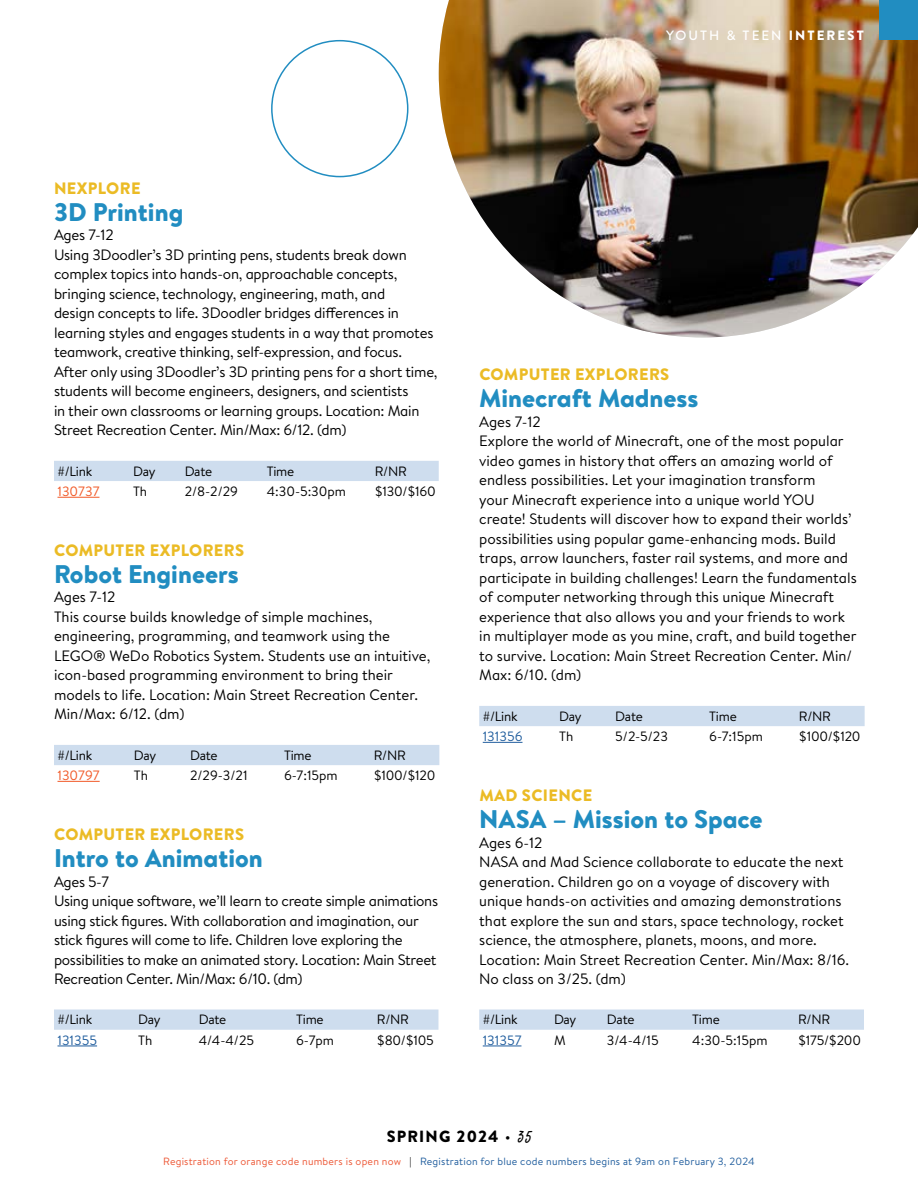
<style>
.page{position:relative;width:918px;height:1188px;background:#fff}
.page>*{position:absolute;margin:0;border:0;box-sizing:border-box;transform-origin:0 0}
.t1{font:900 25.5px "Brandon Text";color:#218dc1}
.t2{font:900 16.5px "Brandon Text";letter-spacing:.02em;color:#ebbb25}
.t3{font:900 16.2px "Brandon Text";letter-spacing:.07em;color:#000}
.t4{font:15px/19.5px "Brandon Text";color:#000}
.t5{font:15px/19.5px "Brandon Text";letter-spacing:-.02em;color:#000}
.t6{font:13.5px "Brandon Text";letter-spacing:-.02em;color:#000}
.t7{font:500 13.5px "Brandon Text";letter-spacing:.15em;color:#fff}
.t8{font:13.5px "Brandon Text";color:#215e9e}
.t9{font:13.5px "Brandon Text";color:#f15927}
.t10{font:10.5px "Brandon Text";letter-spacing:.02em;color:#215e9e}
.s1{font-weight:900}
.s2{font-weight:400}
.s3{font-family:"Supa Mega Fantastic";font-weight:400;font-size:21.6px}
.s4{color:#ed5735}
.s5{color:#000}
</style>
<div class="page">
<img style="left:439px;top:0;width:479px;height:338px">
<div style="left:880px;top:0;width:38px;height:40px;background:#218dc1"></div>
<div style="left:54px;top:461px;width:385px;height:20px;background:#ceddee"></div>
<hr style="left:58px;top:497px;width:41px;height:1px;background:#f15927">
<div style="left:54px;top:745px;width:385px;height:20px;background:#ceddee"></div>
<hr style="left:58px;top:781px;width:42px;height:1px;background:#f15927">
<div style="left:54px;top:1010px;width:384px;height:20px;background:#ceddee"></div>
<hr style="left:58px;top:1046px;width:39px;height:1px;background:#215e9e">
<div style="left:479px;top:706px;width:386px;height:20px;background:#ceddee"></div>
<hr style="left:483px;top:742px;width:40px;height:1px;background:#215e9e">
<div style="left:479px;top:1010px;width:385px;height:20px;background:#ceddee"></div>
<hr style="left:483px;top:1046px;width:38px;height:1px;background:#215e9e">
<p class="t7" style="left:666px;top:26px;width:199px">YOUTH &amp; TEEN <span class="s1">INTEREST</span></p>
<p class="t2" style="left:54px;top:176px;width:88px">NEXPLORE</p>
<h1 class="t1" style="left:54px;top:194px;width:131px">3D Printing</h1>
<p class="t4" style="left:54px;top:225px;width:385px">Ages 7-12<br>Using 3Doodler’s 3D printing pens, students break down complex topics into hands-on, approachable concepts, bringing science, technology, engineering, math, and<br>design concepts to life. 3Doodler bridges differences in learning styles and engages students in a way that promotes teamwork, creative thinking, self-expression, and focus.<br>After only using 3Doodler’s 3D printing pens for a short time, students will become engineers, designers, and scientists<br>in their own classrooms or learning groups. Location: Main Street Recreation Center. Min/Max: 6/12. (dm)</p>
<p class="t6" style="left:58px;top:462px;width:36px">#/Link</p>
<p class="t6" style="left:133px;top:462px;width:24px">Day</p>
<p class="t6" style="left:185px;top:462px;width:29px">Date</p>
<p class="t6" style="left:267px;top:462px;width:29px">Time</p>
<p class="t6" style="left:375px;top:462px;width:34px">R/NR</p>
<p class="t9" style="left:58px;top:482px;width:43px">130737</p>
<p class="t6" style="left:133px;top:482px;width:16px">Th</p>
<p class="t6" style="left:185px;top:482px;width:55px">2/8-2/29</p>
<p class="t6" style="left:267px;top:482px;width:81px">4:30-5:30pm</p>
<p class="t6" style="left:375px;top:482px;width:62px">$130/$160</p>
<p class="t2" style="left:54px;top:539px;width:192px">COMPUTER EXPLORERS</p>
<h1 class="t1" style="left:54px;top:556px;width:186px">Robot Engineers</h1>
<p class="t4" style="left:54px;top:587px;width:378px">Ages 7-12<br>This course builds knowledge of simple machines, engineering, programming, and teamwork using the LEGO® WeDo Robotics System. Students use an intuitive, icon-based programming environment to bring their models to life. Location: Main Street Recreation Center.<br>Min/Max: 6/12. (dm)</p>
<p class="t6" style="left:58px;top:746px;width:36px">#/Link</p>
<p class="t6" style="left:134px;top:746px;width:24px">Day</p>
<p class="t6" style="left:190px;top:746px;width:29px">Date</p>
<p class="t6" style="left:284px;top:746px;width:29px">Time</p>
<p class="t6" style="left:374px;top:746px;width:34px">R/NR</p>
<p class="t9" style="left:58px;top:766px;width:44px">130797</p>
<p class="t6" style="left:134px;top:766px;width:16px">Th</p>
<p class="t6" style="left:190px;top:766px;width:59px">2/29-3/21</p>
<p class="t6" style="left:284px;top:766px;width:55px">6-7:15pm</p>
<p class="t6" style="left:374px;top:766px;width:63px">$100/$120</p>
<p class="t2" style="left:54px;top:823px;width:192px">COMPUTER EXPLORERS</p>
<h1 class="t1" style="left:54px;top:840px;width:210px">Intro to Animation</h1>
<p class="t5" style="left:54px;top:871px;width:386px">Ages 5-7<br>Using unique software, we’ll learn to create simple animations using stick figures. With collaboration and imagination, our stick figures will come to life. Children love exploring the possibilities to make an animated story. Location: Main Street Recreation Center. Min/Max: 6/10. (dm)</p>
<p class="t6" style="left:58px;top:1010px;width:36px">#/Link</p>
<p class="t6" style="left:138px;top:1010px;width:24px">Day</p>
<p class="t6" style="left:199px;top:1010px;width:29px">Date</p>
<p class="t6" style="left:296px;top:1010px;width:29px">Time</p>
<p class="t6" style="left:377px;top:1010px;width:34px">R/NR</p>
<p class="t8" style="left:58px;top:1031px;width:41px">131355</p>
<p class="t6" style="left:138px;top:1031px;width:16px">Th</p>
<p class="t6" style="left:199px;top:1031px;width:57px">4/4-4/25</p>
<p class="t6" style="left:296px;top:1031px;width:39px">6-7pm</p>
<p class="t6" style="left:377px;top:1031px;width:59px">$80/$105</p>
<p class="t2" style="left:479px;top:363px;width:192px">COMPUTER EXPLORERS</p>
<h1 class="t1" style="left:479px;top:381px;width:221px">Minecraft Madness</h1>
<p class="t4" style="left:479px;top:411px;width:379px">Ages 7-12<br>Explore the world of Minecraft, one of the most popular video games in history that offers an amazing world of endless possibilities. Let your imagination transform<br>your Minecraft experience into a unique world YOU create! Students will discover how to expand their worlds’ possibilities using popular game-enhancing mods. Build traps, arrow launchers, faster rail systems, and more and participate in building challenges! Learn the fundamentals of computer networking through this unique Minecraft experience that also allows you and your friends to work in multiplayer mode as you mine, craft, and build together to survive. Location: Main Street Recreation Center. Min/ Max: 6/10. (dm)</p>
<p class="t6" style="left:483px;top:707px;width:36px">#/Link</p>
<p class="t6" style="left:559px;top:707px;width:24px">Day</p>
<p class="t6" style="left:615px;top:707px;width:29px">Date</p>
<p class="t6" style="left:709px;top:707px;width:29px">Time</p>
<p class="t6" style="left:799px;top:707px;width:34px">R/NR</p>
<p class="t8" style="left:483px;top:727px;width:41px">131356</p>
<p class="t6" style="left:559px;top:727px;width:16px">Th</p>
<p class="t6" style="left:615px;top:727px;width:54px">5/2-5/23</p>
<p class="t6" style="left:709px;top:727px;width:55px">6-7:15pm</p>
<p class="t6" style="left:799px;top:727px;width:63px">$100/$120</p>
<p class="t2" style="left:479px;top:784px;width:114px">MAD SCIENCE</p>
<h1 class="t1" style="left:479px;top:801px;width:285px">NASA – Mission to Space</h1>
<p class="t4" style="left:479px;top:832px;width:372px">Ages 6-12<br>NASA and Mad Science collaborate to educate the next generation. Children go on a voyage of discovery with unique hands-on activities and amazing demonstrations that explore the sun and stars, space technology, rocket science, the atmosphere, planets, moons, and more.<br>Location: Main Street Recreation Center. Min/Max: 8/16.<br>No class on 3/25. (dm)</p>
<p class="t6" style="left:483px;top:1010px;width:36px">#/Link</p>
<p class="t6" style="left:554px;top:1010px;width:24px">Day</p>
<p class="t6" style="left:607px;top:1010px;width:29px">Date</p>
<p class="t6" style="left:692px;top:1010px;width:29px">Time</p>
<p class="t6" style="left:798px;top:1010px;width:34px">R/NR</p>
<p class="t8" style="left:483px;top:1031px;width:40px">131357</p>
<p class="t6" style="left:554px;top:1031px;width:13px">M</p>
<p class="t6" style="left:607px;top:1031px;width:53px">3/4-4/15</p>
<p class="t6" style="left:692px;top:1031px;width:77px">4:30-5:15pm</p>
<p class="t6" style="left:798px;top:1031px;width:64px">$175/$200</p>
<p class="t3" style="left:387px;top:1124px;width:146px">SPRING 2024 <span class="s2">•</span> <span class="s3">35</span></p>
<p class="t10" style="left:163px;top:1154px;width:593px"><span class="s4">Registration for orange code numbers is open now</span> <span class="s5">|</span> Registration for blue code numbers begins at 9am on February 3, 2024</p>
</div>
